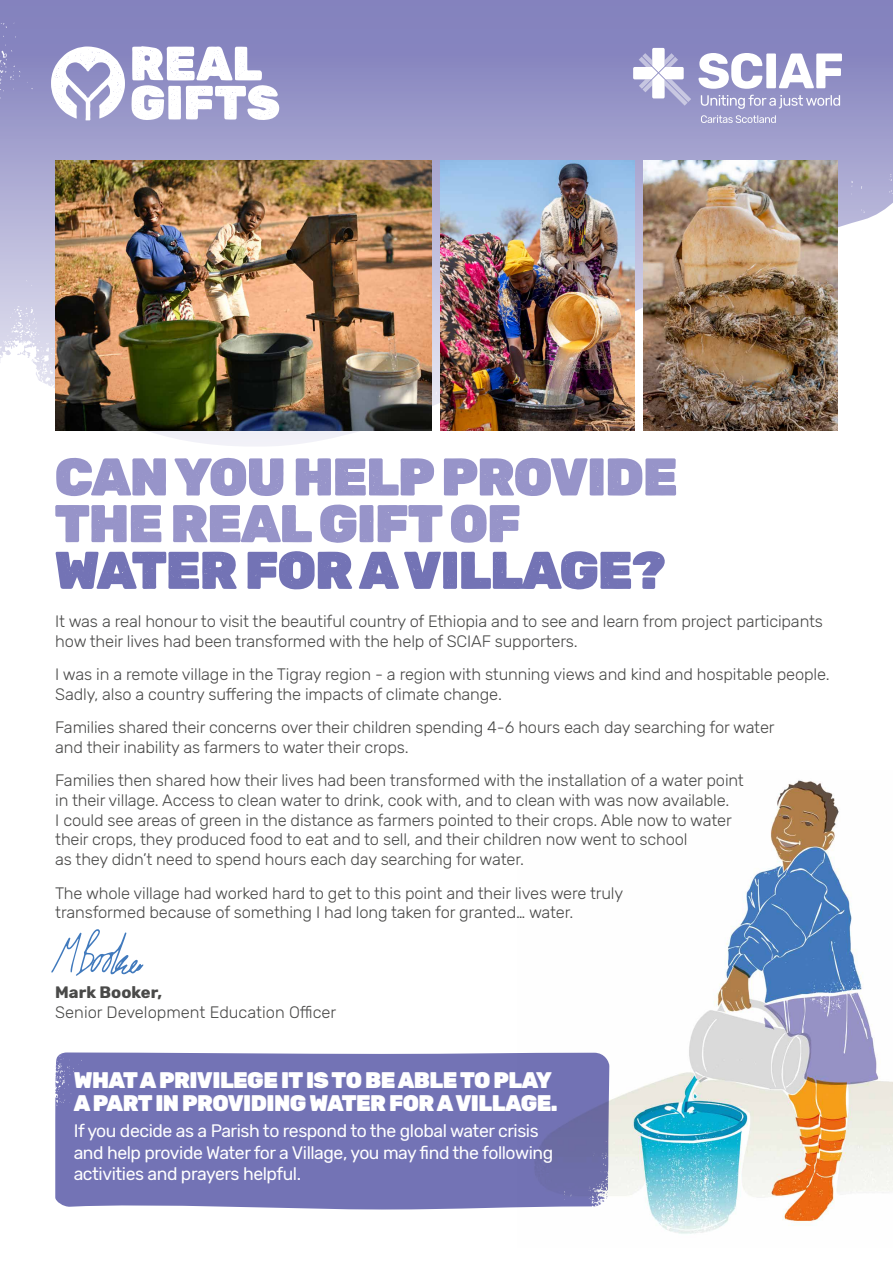
<style>
.page{position:relative;width:893px;height:1263px;background:#fff}
.page>*{position:absolute;margin:0;border:0;box-sizing:border-box;transform-origin:0 0}
.t1{font:900 22.5px/22.5px "Rubik";letter-spacing:-.025em;color:#fff}
.t2{font:18px/21.6px "Rubik";letter-spacing:-.025em;color:#fff}
.t3{font:300 16.5px/19.8px "Rubik";letter-spacing:-.01em;color:#4a4a49}
.t4{font:700 16.5px "Rubik";color:#4a4a49}
</style>
<div class="page">
<img style="left:609px;top:780px;width:284px;height:454px">
<svg style="left:0;top:0;width:893px;height:391px;background:#9f9dcb"></svg>
<svg style="left:55px;top:1052px;width:554px;height:157px;background:#7575b5"></svg>
<img style="left:55px;top:161px;width:377px;height:270px">
<img style="left:441px;top:161px;width:194px;height:270px">
<img style="left:644px;top:161px;width:194px;height:270px">
<svg style="left:51px;top:929px;width:92px;height:47px"></svg>
<svg style="left:51px;top:47px;width:74px;height:73px"></svg>
<svg style="left:131px;top:46px;width:150px;height:74px"></svg>
<svg style="left:698px;top:53px;width:144px;height:36px"></svg>
<svg style="left:701px;top:115px;width:75px;height:8px"></svg>
<svg style="left:633px;top:48px;width:58px;height:58px"></svg>
<svg style="left:701px;top:95px;width:139px;height:14px;background:#adacd3"></svg>
<svg style="left:56px;top:458px;width:110px;height:38px"></svg>
<svg style="left:451px;top:504px;width:68px;height:39px"></svg>
<svg style="left:174px;top:458px;width:109px;height:38px"></svg>
<svg style="left:55px;top:505px;width:106px;height:37px"></svg>
<svg style="left:173px;top:505px;width:139px;height:37px"></svg>
<svg style="left:296px;top:458px;width:138px;height:38px"></svg>
<svg style="left:320px;top:504px;width:122px;height:39px"></svg>
<svg style="left:444px;top:458px;width:232px;height:38px"></svg>
<svg style="left:247px;top:551px;width:105px;height:38px"></svg>
<svg style="left:56px;top:552px;width:181px;height:37px"></svg>
<svg style="left:359px;top:551px;width:306px;height:39px"></svg>
<p class="t3" style="left:55px;top:611px;width:769px">It was a real honour to visit the beautiful country of Ethiopia and to see and learn from project participants how their lives had been transformed with the help of SCIAF supporters.</p>
<p class="t3" style="left:55px;top:665px;width:776px">I was in a remote village in the Tigray region - a region with stunning views and kind and hospitable people.<br>Sadly, also a country suffering the impacts of climate change.</p>
<p class="t3" style="left:55px;top:718px;width:721px">Families shared their concerns over their children spending 4-6 hours each day searching for water and their inability as farmers to water their crops.</p>
<p class="t3" style="left:55px;top:771px;width:690px">Families then shared how their lives had been transformed with the installation of a water point in their village. Access to clean water to drink, cook with, and to clean with was now available.<br>I could see areas of green in the distance as farmers pointed to their crops. Able now to water their crops, they produced food to eat and to sell, and their children now went to school<br>as they didn’t need to spend hours each day searching for water.</p>
<p class="t3" style="left:55px;top:883px;width:569px">The whole village had worked hard to get to this point and their lives were truly transformed because of something I had long taken for granted… water.</p>
<p class="t4" style="left:55px;top:983px;width:108px">Mark Booker,</p>
<p class="t3" style="left:55px;top:1003px;width:283px">Senior Development Education Officer</p>
<h1 class="t1" style="left:74px;top:1070px;width:486px">WHAT A PRIVILEGE IT IS TO BE ABLE TO PLAY<br>A PART IN PROVIDING WATER FOR A VILLAGE.</h1>
<p class="t2" style="left:74px;top:1120px;width:481px">If you decide as a Parish to respond to the global water crisis and help provide Water for a Village, you may find the following activities and prayers helpful.</p>
</div>
